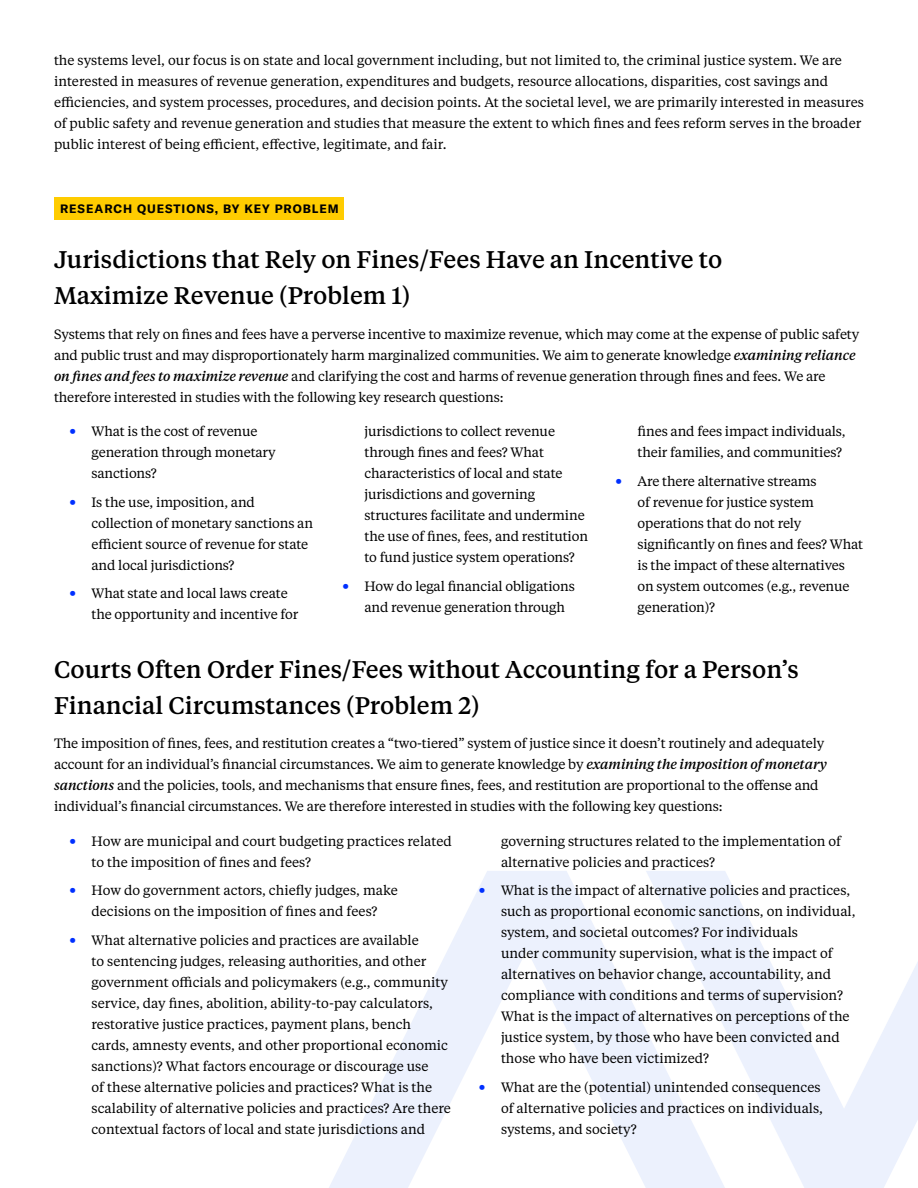
<style>
.page{position:relative;width:918px;height:1188px;background:#fff}
.page>*{position:absolute;margin:0;border:0;box-sizing:border-box;transform-origin:0 0}
.t1{font:500 24px/36px "Tiempos Text";color:#000}
.t2{font:13.5px/21px "Tiempos Text";color:#000}
.Yellow_Background_He{font:700 12px "GT America";letter-spacing:.08em;color:#000}
.s1{font-weight:500;font-style:italic}
.s2{font-family:"GT America";font-weight:700;font-size:19.5px;color:#0030ff}
</style>
<div class="page">
<svg style="left:329px;top:871px;width:317px;height:317px"></svg>
<svg style="left:646px;top:871px;width:272px;height:317px"></svg>
<div style="left:54px;top:197px;width:290px;height:23px;background:#fc0"></div>
<p class="t2" style="left:54px;top:49px;width:812px">the systems level, our focus is on state and local government including, but not limited to, the criminal justice system. We are interested in measures of revenue generation, expenditures and budgets, resource allocations, disparities, cost savings and efficiencies, and system processes, procedures, and decision points. At the societal level, we are primarily interested in measures of public safety and revenue generation and studies that measure the extent to which fines and fees reform serves in the broader public interest of being efficient, effective, legitimate, and fair.</p>
<p class="Yellow_Background_He" style="left:60px;top:201px;width:280px">RESEARCH QUESTIONS, BY KEY PROBLEM</p>
<p class="t1" style="left:54px;top:241px;width:670px">Jurisdictions that Rely on Fines/Fees Have an Incentive to<br>Maximize Revenue (Problem 1)</p>
<p class="t2" style="left:54px;top:323px;width:807px">Systems that rely on fines and fees have a perverse incentive to maximize revenue, which may come at the expense of public safety and public trust and may disproportionately harm marginalized communities. We aim to generate knowledge <span class="s1">examining reliance on fines and fees to maximize revenue</span> and clarifying the cost and harms of revenue generation through fines and fees. We are therefore interested in studies with the following key research questions:</p>
<p class="t2" style="left:92px;top:420px;width:186px;text-indent:-22px"><span class="s2">•</span> What is the cost of revenue generation through monetary sanctions?</p>
<p class="t2" style="left:92px;top:491px;width:223px;text-indent:-22px"><span class="s2">•</span> Is the use, imposition, and collection of monetary sanctions an efficient source of revenue for state and local jurisdictions?</p>
<p class="t2" style="left:92px;top:582px;width:208px;text-indent:-22px"><span class="s2">•</span> What state and local laws create the opportunity and incentive for</p>
<p class="t2" style="left:638px;top:420px;width:210px">fines and fees impact individuals, their families, and communities?</p>
<p class="t2" style="left:638px;top:470px;width:227px;text-indent:-22px"><span class="s2">•</span> Are there alternative streams<br>of revenue for justice system operations that do not rely significantly on fines and fees? What is the impact of these alternatives on system outcomes (e.g., revenue generation)?</p>
<p class="t2" style="left:364px;top:420px;width:225px">jurisdictions to collect revenue through fines and fees? What characteristics of local and state jurisdictions and governing structures facilitate and undermine the use of fines, fees, and restitution to fund justice system operations?</p>
<p class="t2" style="left:364px;top:575px;width:212px;text-indent:-22px"><span class="s2">•</span> How do legal financial obligations and revenue generation through</p>
<p class="t1" style="left:54px;top:650px;width:746px">Courts Often Order Fines/Fees without Accounting for a Person’s<br>Financial Circumstances (Problem 2)</p>
<p class="t2" style="left:54px;top:732px;width:775px">The imposition of fines, fees, and restitution creates a “two-tiered” system of justice since it doesn’t routinely and adequately account for an individual’s financial circumstances. We aim to generate knowledge by <span class="s1">examining the imposition of monetary sanctions</span> and the policies, tools, and mechanisms that ensure fines, fees, and restitution are proportional to the offense and individual’s financial circumstances. We are therefore interested in studies with the following key questions:</p>
<p class="t2" style="left:92px;top:830px;width:362px;text-indent:-22px"><span class="s2">•</span> How are municipal and court budgeting practices related to the imposition of fines and fees?</p>
<p class="t2" style="left:69px;top:879px;width:330px;text-align:center"><span class="s2">•</span> How do government actors, chiefly judges, make decisions on the imposition of fines and fees?</p>
<p class="t2" style="left:92px;top:929px;width:361px;text-indent:-22px"><span class="s2">•</span> What alternative policies and practices are available<br>to sentencing judges, releasing authorities, and other government officials and policymakers (e.g., community service, day fines, abolition, ability-to-pay calculators, restorative justice practices, payment plans, bench cards, amnesty events, and other proportional economic sanctions)? What factors encourage or discourage use<br>of these alternative policies and practices? What is the scalability of alternative policies and practices? Are there contextual factors of local and state jurisdictions and</p>
<p class="t2" style="left:501px;top:830px;width:342px">governing structures related to the implementation of alternative policies and practices?</p>
<p class="t2" style="left:501px;top:879px;width:356px;text-indent:-22px"><span class="s2">•</span> What is the impact of alternative policies and practices, such as proportional economic sanctions, on individual, system, and societal outcomes? For individuals<br>under community supervision, what is the impact of alternatives on behavior change, accountability, and compliance with conditions and terms of supervision?<br>What is the impact of alternatives on perceptions of the justice system, by those who have been convicted and those who have been victimized?</p>
<p class="t2" style="left:501px;top:1076px;width:324px;text-indent:-22px"><span class="s2">•</span> What are the (potential) unintended consequences of alternative policies and practices on individuals, systems, and society?</p>
</div>
